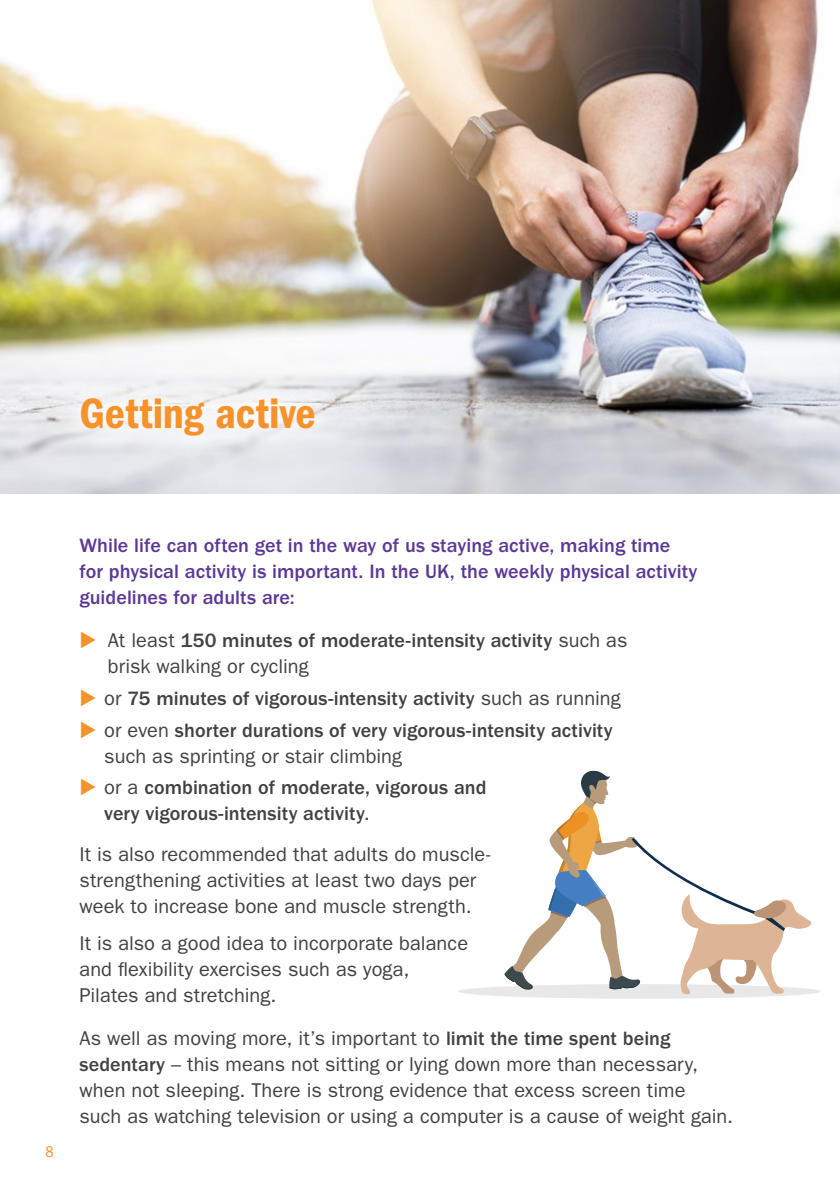
<style>
.page{position:relative;width:840px;height:1191px;background:#fff}
.page>*{position:absolute;margin:0;border:0;box-sizing:border-box;transform-origin:0 0}
.t1{font:44px "ITC Franklin Gothic Std Dm Cd";color:#f7922a}
.t2{font:20px/26px "ITC Franklin Gothic Std";letter-spacing:.005em;color:#414042}
.t3{font:500 20px/26px "ITC Franklin Gothic Std";letter-spacing:.005em;color:#414042}
.t4{font:500 20px/26px "ITC Franklin Gothic Std";letter-spacing:.005em;color:#5c3896}
.t5{font:condensed 16px "ITC Franklin Gothic Std";color:#f7922a}
.s1{color:#f7922a}
.s2{font-weight:400}
.s3{font-weight:500}
</style>
<div class="page">
<img style="left:0;top:0;width:839px;height:493px">
<div style="left:62px;top:377px;width:273px;height:79px;background:#fff;opacity:.75"></div>
<div style="left:457px;top:984px;width:363px;height:14px;background:#e8e8e8;border-radius:50%"></div>
<svg style="left:504px;top:770px;width:307px;height:224px"></svg>
<h1 class="t1" style="left:79px;top:388px;width:237px">Getting active</h1>
<p class="t5" style="left:45px;top:1142px;width:10px">8</p>
<p class="t4" style="left:79px;top:533px;width:619px">While life can often get in the way of us staying active, making time for physical activity is important. In the UK, the weekly physical activity guidelines for adults are:</p>
<p class="t3" style="left:108px;top:628px;width:521px;text-indent:-28px"><span class="s1">◆</span> <span class="s2">At least</span> 150 minutes of moderate-intensity activity <span class="s2">such as brisk walking or cycling</span></p>
<p class="t3" style="left:79px;top:685px;width:542px"><span class="s1">◆</span> <span class="s2">or</span> 75 minutes of vigorous-intensity activity <span class="s2">such as running</span></p>
<p class="t3" style="left:104px;top:717px;width:509px;text-indent:-25px"><span class="s1">◆</span> <span class="s2">or even</span> shorter durations of very vigorous-intensity activity <span class="s2">such as sprinting or stair climbing</span></p>
<p class="t3" style="left:104px;top:775px;width:383px;text-indent:-25px"><span class="s1">◆</span> <span class="s2">or a</span> combination of moderate, vigorous and very vigorous-intensity activity<span class="s2">.</span></p>
<p class="t2" style="left:79px;top:841px;width:412px">It is also recommended that adults do muscle&shy;strengthening activities at least two days per week to increase bone and muscle strength.</p>
<p class="t2" style="left:79px;top:930px;width:390px">It is also a good idea to incorporate balance and flexibility exercises such as yoga,<br>Pilates and stretching.</p>
<p class="t2" style="left:79px;top:1025px;width:655px">As well as moving more, it’s important to <span class="s3">limit the time spent being sedentary</span> – this means not sitting or lying down more than necessary, when not sleeping. There is strong evidence that excess screen time<br>such as watching television or using a computer is a cause of weight gain.</p>
</div>
